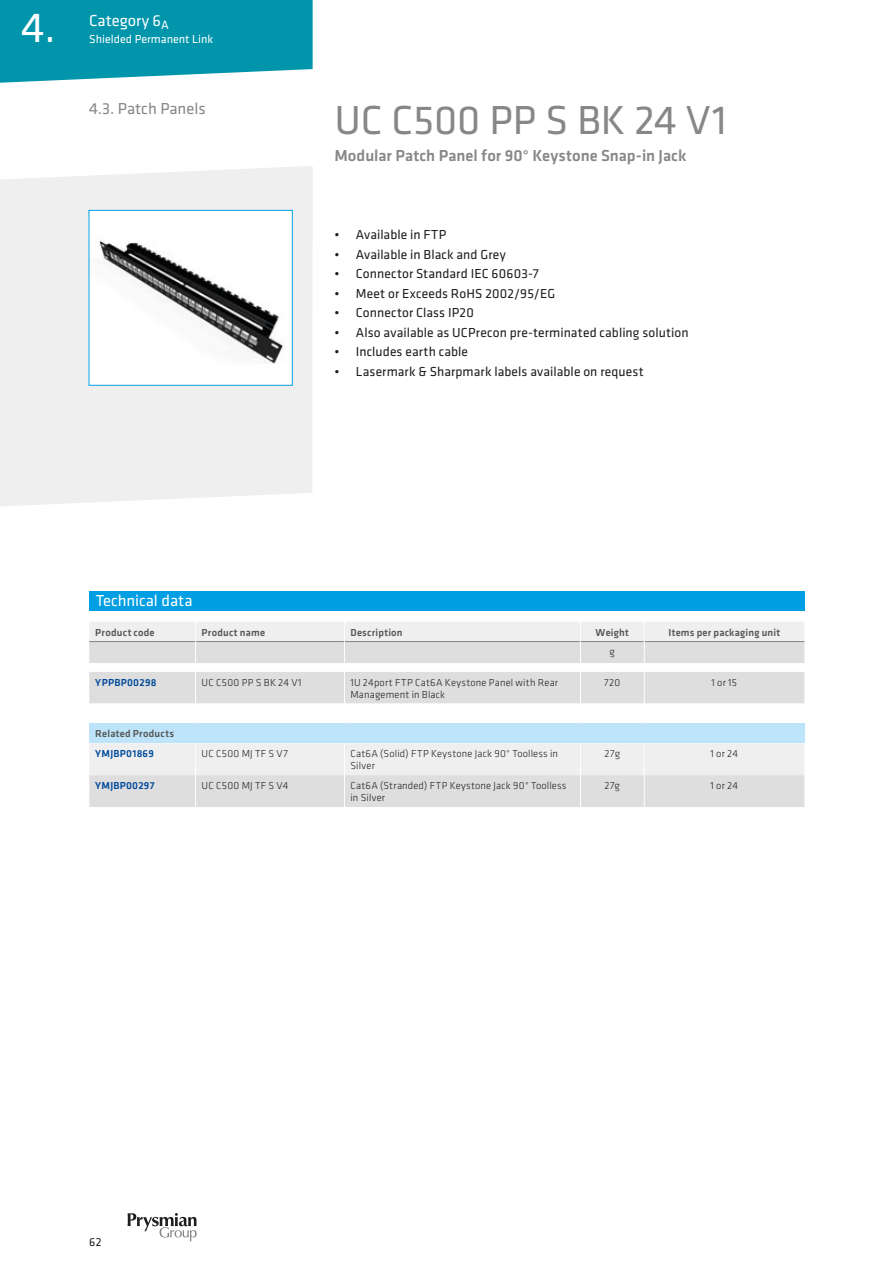
<style>
.page{position:relative;width:893px;height:1263px;background:#fff}
.page>*{position:absolute;margin:0;border:0;box-sizing:border-box;transform-origin:0 0}
.t1{font:43.5px "Klavika";color:#fff}
.t2{font:42px "Klavika";color:#878787}
.t3{font:500 16.5px "Klavika";color:#878787}
.t4{font:16.5px "Klavika";color:#fff}
.t5{font:16.5px "Klavika";color:#878787}
.t6{font:13.5px "Klavika";letter-spacing:.01em;color:#1d1d1b}
.t7{font:12px "Klavika";color:#fff}
.t8{font:12px "Klavika";color:#1d1d1b}
.t9{font:300 10.5px/12px "Klavika";letter-spacing:.02em;color:#1d1d1b}
.t10{font:500 10.5px "Klavika";letter-spacing:.025em;color:#575756}
.t11{font:500 10.5px "Klavika";letter-spacing:.025em;color:#004a9a}
</style>
<div class="page">
<svg style="left:128px;top:1213px;width:69px;height:28px"></svg>
<svg style="left:0;top:0;width:313px;height:83px;background:#169eb1"></svg>
<div style="left:0;top:166px;width:313px;height:340px;background:#efefef"></div>
<div style="left:89px;top:210px;width:203px;height:175px;background:#fff"></div>
<img style="left:99px;top:240px;width:184px;height:124px">
<div style="left:89px;top:210px;width:204px;height:176px;border:1px solid #009fe3"></div>
<div style="left:89px;top:591px;width:715px;height:20px;background:#009fe3"></div>
<svg style="left:89px;top:672px;width:715px;height:135px;fill:#dfdede"></svg>
<div style="left:89px;top:723px;width:715px;height:20px;background:#bde4fa"></div>
<svg style="left:89px;top:703px;width:715px;height:20px"></svg>
<svg style="left:89px;top:622px;width:715px;height:41px"></svg>
<hr style="left:195px;top:672px;width:1px;height:31px;background:#fff">
<hr style="left:344px;top:672px;width:1px;height:31px;background:#fff">
<hr style="left:580px;top:672px;width:1px;height:31px;background:#fff">
<hr style="left:644px;top:672px;width:1px;height:31px;background:#fff">
<hr style="left:195px;top:743px;width:1px;height:32px;background:#fff">
<hr style="left:344px;top:743px;width:1px;height:32px;background:#fff">
<hr style="left:580px;top:743px;width:1px;height:32px;background:#fff">
<hr style="left:644px;top:743px;width:1px;height:32px;background:#fff">
<hr style="left:195px;top:775px;width:1px;height:32px;background:#fff">
<hr style="left:344px;top:775px;width:1px;height:32px;background:#fff">
<hr style="left:580px;top:775px;width:1px;height:32px;background:#fff">
<hr style="left:644px;top:775px;width:1px;height:32px;background:#fff">
<h1 class="t1" style="left:21px;top:-1px;width:36px">4.</h1>
<p class="t4" style="left:89px;top:10px;width:81px">Category 6<sub>A</sub></p>
<p class="t7" style="left:89px;top:31px;width:126px">Shielded Permanent Link</p>
<p class="t5" style="left:89px;top:98px;width:118px">4.3. Patch Panels</p>
<h2 class="t2" style="left:334px;top:92px;width:394px">UC C500 PP S BK 24 V1</h2>
<p class="t3" style="left:334px;top:145px;width:353px">Modular Patch Panel for 90° Keystone Snap-in Jack</p>
<p class="t6" style="left:334px;top:226px;width:113px">• Available in FTP</p>
<p class="t6" style="left:334px;top:245px;width:173px">• Available in Black and Grey</p>
<p class="t6" style="left:334px;top:265px;width:206px">• Connector Standard IEC 60603-7</p>
<p class="t6" style="left:334px;top:284px;width:222px">• Meet or Exceeds RoHS 2002/95/EG</p>
<p class="t6" style="left:334px;top:304px;width:141px">• Connector Class IP20</p>
<p class="t6" style="left:334px;top:323px;width:356px">• Also available as UCPrecon pre-terminated cabling solution</p>
<p class="t6" style="left:334px;top:343px;width:135px">• Includes earth cable</p>
<p class="t6" style="left:334px;top:362px;width:311px">• Lasermark &amp; Sharpmark labels available on request</p>
<p class="t4" style="left:96px;top:589px;width:98px">Technical data</p>
<p class="t10" style="left:95px;top:625px;width:61px">Product code</p>
<p class="t10" style="left:202px;top:625px;width:65px">Product name</p>
<p class="t10" style="left:350px;top:625px;width:54px">Description</p>
<p class="t10" style="left:596px;top:625px;width:35px">Weight</p>
<p class="t10" style="left:668px;top:625px;width:113px">Items per packaging unit</p>
<p class="t9" style="left:610px;top:646px;width:7px">g</p>
<p class="t11" style="left:95px;top:675px;width:63px">YPPBP00298</p>
<p class="t9" style="left:202px;top:676px;width:102px">UC C500 PP S BK 24 V1</p>
<p class="t9" style="left:350px;top:676px;width:209px">1U 24port FTP Cat6A Keystone Panel with Rear<br>Management in Black</p>
<p class="t9" style="left:604px;top:676px;width:18px">720</p>
<p class="t9" style="left:711px;top:676px;width:27px">1 or 15</p>
<p class="t10" style="left:95px;top:727px;width:80px">Related Products</p>
<p class="t11" style="left:95px;top:747px;width:60px">YMJBP01869</p>
<p class="t9" style="left:202px;top:748px;width:88px">UC C500 MJ TF S V7</p>
<p class="t9" style="left:350px;top:748px;width:209px">Cat6A (Solid) FTP Keystone Jack 90° Toolless in<br>Silver</p>
<p class="t9" style="left:605px;top:748px;width:17px">27g</p>
<p class="t9" style="left:711px;top:748px;width:29px">1 or 24</p>
<p class="t11" style="left:95px;top:778px;width:61px">YMJBP00297</p>
<p class="t9" style="left:202px;top:779px;width:88px">UC C500 MJ TF S V4</p>
<p class="t9" style="left:350px;top:779px;width:217px">Cat6A (Stranded) FTP Keystone Jack 90° Toolless in Silver</p>
<p class="t9" style="left:605px;top:779px;width:17px">27g</p>
<p class="t9" style="left:711px;top:779px;width:29px">1 or 24</p>
<p class="t8" style="left:89px;top:1235px;width:14px">62</p>
</div>
